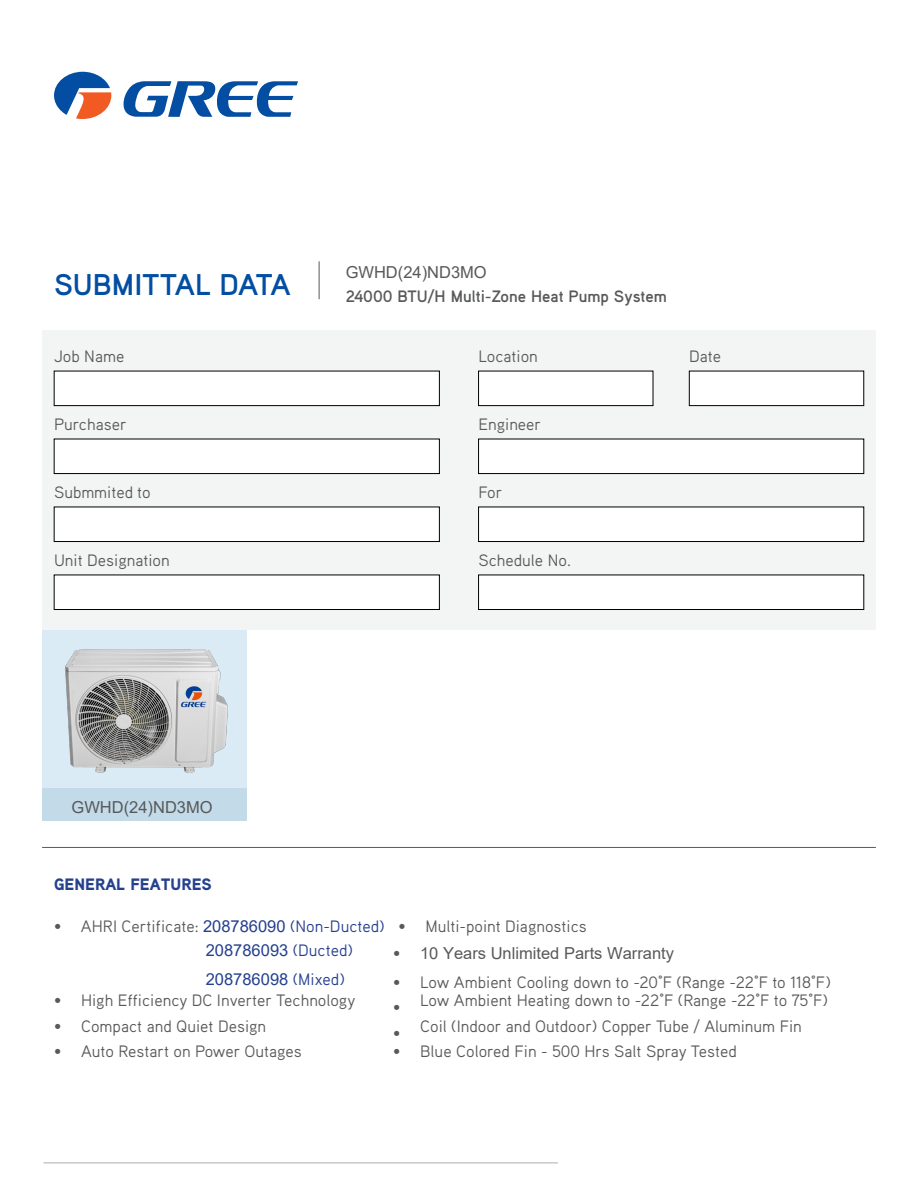
<style>
.page{position:relative;width:918px;height:1188px;background:#fff}
.page>*{position:absolute;margin:0;border:0;box-sizing:border-box;transform-origin:0 0}
.t1{font:700 30px "Aaux Pro";color:#034ea2}
.t2{font:16.5px/25.5px "Aaux Pro";color:#58595b}
.t3{font:16.5px "Arial";color:#58595b}
.t4{font:700 16.5px "Aaux Pro";color:#58595b}
.t5{font:16.5px/29px "Arial";color:#24408f}
.t6{font:900 16.5px "Aaux Pro";color:#25408f}
.s1{font-family:"Arial";color:#24408f}
.s2{color:#25408f}
.s3{font-family:"Aaux Pro";color:#25408f}
.s4{font-family:"Aaux Pro"}
</style>
<div class="page">
<div style="left:42px;top:330px;width:834px;height:300px;background:#f2f5f4"></div>
<svg style="left:54px;top:72px;width:57px;height:47px"></svg>
<svg style="left:123px;top:81px;width:175px;height:36px"></svg>
<hr style="left:42px;top:847px;width:834px;height:1px;background:#58595b">
<div style="left:54px;top:371px;width:385px;height:35px;background:#fff"></div>
<div style="left:54px;top:371px;width:386px;height:35px;border:1px solid #000"></div>
<div style="left:479px;top:371px;width:174px;height:35px;background:#fff"></div>
<div style="left:478px;top:371px;width:175px;height:35px;border:1px solid #000"></div>
<div style="left:689px;top:371px;width:175px;height:35px;background:#fff"></div>
<div style="left:689px;top:371px;width:175px;height:35px;border:1px solid #000"></div>
<div style="left:54px;top:507px;width:385px;height:35px;background:#fff"></div>
<div style="left:54px;top:507px;width:386px;height:35px;border:1px solid #000"></div>
<div style="left:479px;top:507px;width:385px;height:35px;background:#fff"></div>
<div style="left:478px;top:507px;width:386px;height:35px;border:1px solid #000"></div>
<div style="left:54px;top:439px;width:385px;height:35px;background:#fff"></div>
<div style="left:54px;top:439px;width:386px;height:35px;border:1px solid #000"></div>
<div style="left:479px;top:439px;width:385px;height:35px;background:#fff"></div>
<div style="left:478px;top:439px;width:386px;height:35px;border:1px solid #000"></div>
<div style="left:54px;top:575px;width:385px;height:35px;background:#fff"></div>
<div style="left:54px;top:575px;width:386px;height:35px;border:1px solid #000"></div>
<div style="left:479px;top:575px;width:385px;height:35px;background:#fff"></div>
<div style="left:478px;top:575px;width:386px;height:35px;border:1px solid #000"></div>
<hr style="left:319px;top:261px;width:1px;height:38px;background:#58595b">
<div style="left:42px;top:630px;width:205px;height:159px;background:#daebf5"></div>
<div style="left:42px;top:789px;width:205px;height:32px;background:#c3dbe8"></div>
<hr style="left:44px;top:1163px;width:514px;height:1px;background:#58585a">
<img style="left:65px;top:649px;width:163px;height:124px">
<h1 class="t1" style="left:54px;top:265px;width:238px">SUBMITTAL DATA</h1>
<p class="t3" style="left:346px;top:260px;width:143px">GWHD(24)ND3MO</p>
<p class="t4" style="left:346px;top:286px;width:323px">24000 BTU/H Multi-Zone Heat Pump System</p>
<p class="t2" style="left:54px;top:343px;width:72px">Job Name</p>
<p class="t2" style="left:478px;top:343px;width:61px">Location</p>
<p class="t2" style="left:689px;top:343px;width:34px">Date</p>
<p class="t2" style="left:54px;top:411px;width:74px">Purchaser</p>
<p class="t2" style="left:478px;top:411px;width:64px">Engineer</p>
<p class="t2" style="left:54px;top:479px;width:98px">Submmited to</p>
<p class="t2" style="left:478px;top:479px;width:26px">For</p>
<p class="t2" style="left:54px;top:547px;width:117px">Unit Designation</p>
<p class="t2" style="left:478px;top:547px;width:94px">Schedule No.</p>
<p class="t3" style="left:72px;top:796px;width:143px">GWHD(24)ND3MO</p>
<p class="t6" style="left:54px;top:874px;width:159px">GENERAL FEATURES</p>
<p class="t2" style="left:54px;top:913px;width:534px">• AHRI Certificate: <span class="s1">208786090</span> <span class="s2">(Non-Ducted)</span> • Multi-point Diagnostics</p>
<p class="t5" style="left:206px;top:935px;width:149px">208786093 <span class="s3">(Ducted)<br></span>208786098 <span class="s3">(Mixed)</span></p>
<p class="t2" style="left:54px;top:987px;width:9px">•</p>
<p class="t3" style="left:393px;top:942px;width:282px"><span class="s4">•</span> 10 Years Unlimited Parts Warranty</p>
<p class="t2" style="left:393px;top:969px;width:439px">• Low Ambient Cooling down to -20°F (Range -22°F to 118°F) •<br>•</p>
<p class="t2" style="left:420px;top:987px;width:409px">Low Ambient Heating down to -22°F (Range -22°F to 75°F)<br>Coil (Indoor and Outdoor) Copper Tube / Aluminum Fin</p>
<p class="t2" style="left:393px;top:1038px;width:345px">• Blue Colored Fin - 500 Hrs Salt Spray Tested</p>
<p class="t2" style="left:81px;top:987px;width:276px">High Efficiency DC Inverter Technology</p>
<p class="t2" style="left:54px;top:1013px;width:214px">• Compact and Quiet Design</p>
<p class="t2" style="left:54px;top:1038px;width:249px">• Auto Restart on Power Outages</p>
</div>
